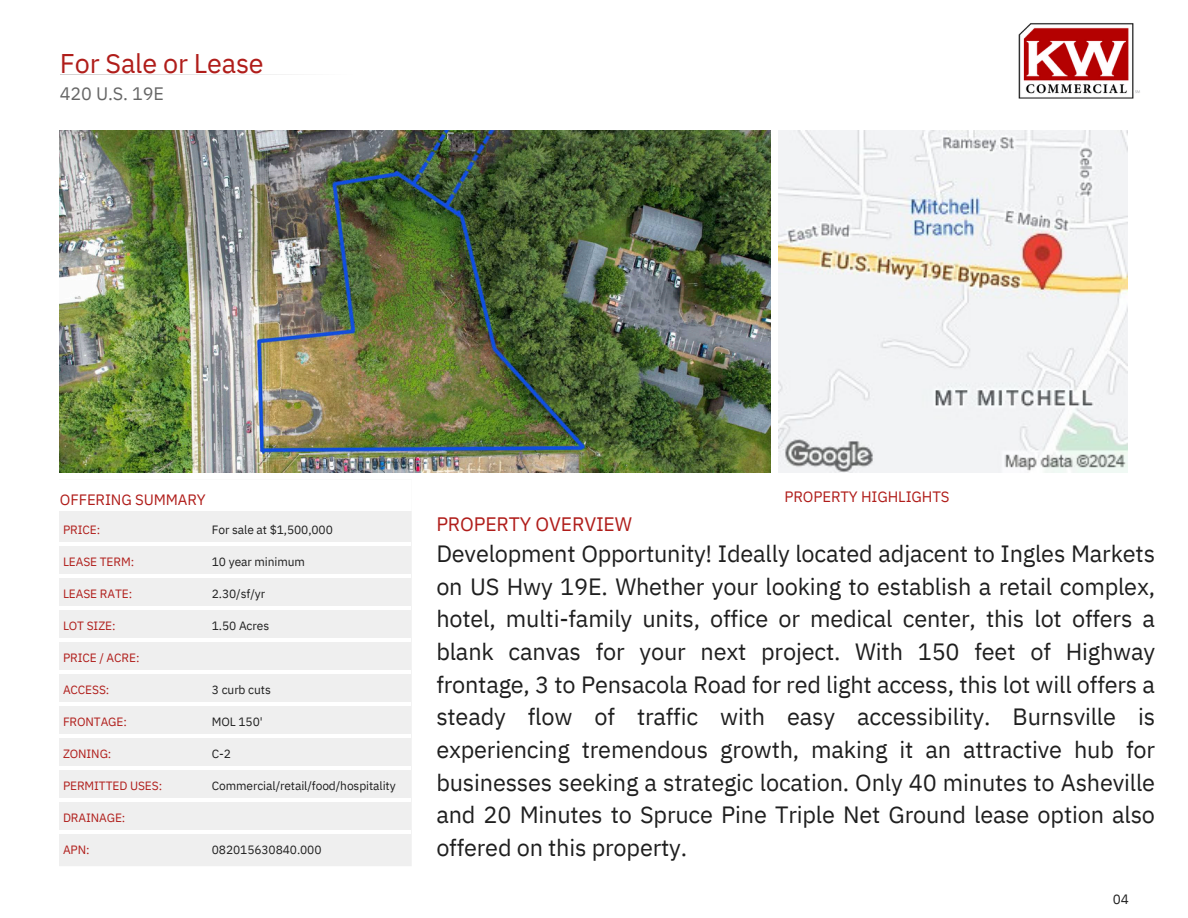
<style>
.page{position:relative;width:1188px;height:918px;background:#fff}
.page>*{position:absolute;margin:0;border:0;box-sizing:border-box;transform-origin:0 0}
.t1{font:27px "IBM Plex Sans";letter-spacing:-.01em;color:#b01d1a}
.t2{font:23.55px/32.7px "IBM Plex Sans";letter-spacing:-.01em;color:#1f1f1f;text-align:justify}
.t3{font:19.5px "IBM Plex Sans";letter-spacing:-.01em;color:#b01d1a}
.t4{font:18px "IBM Plex Sans";letter-spacing:-.01em;color:#666}
.t5{font:15px "IBM Plex Sans";letter-spacing:-.01em;color:#b01d1a}
.t6{font:13.5px "IBM Plex Sans";color:#1f1f1f}
.t7{font:12px "IBM Plex Sans";letter-spacing:-.01em;color:#1f1f1f}
.t8{font:12px "IBM Plex Sans";letter-spacing:-.01em;color:#b01d1a}
</style>
<div class="page">
<img style="left:1019px;top:23px;width:121px;height:76px">
<img style="left:60px;top:131px;width:711px;height:342px">
<img style="left:779px;top:131px;width:349px;height:342px">
<div style="left:59px;top:511px;width:353px;height:355px;background:#efefef"></div>
<hr style="left:60px;top:542px;width:351px;height:3px;background:#fff">
<hr style="left:60px;top:574px;width:351px;height:3px;background:#fff">
<hr style="left:60px;top:606px;width:351px;height:3px;background:#fff">
<hr style="left:60px;top:638px;width:351px;height:3px;background:#fff">
<hr style="left:60px;top:670px;width:351px;height:3px;background:#fff">
<hr style="left:60px;top:702px;width:351px;height:3px;background:#fff">
<hr style="left:60px;top:734px;width:351px;height:3px;background:#fff">
<hr style="left:60px;top:766px;width:351px;height:3px;background:#fff">
<hr style="left:60px;top:798px;width:351px;height:3px;background:#fff">
<hr style="left:60px;top:830px;width:351px;height:3px;background:#fff">
<p class="t1" style="left:60px;top:45px;width:205px">For Sale or Lease</p>
<p class="t4" style="left:60px;top:81px;width:105px">420 U.S. 19E</p>
<h3 class="t5" style="left:60px;top:490px;width:147px">OFFERING SUMMARY</h3>
<h4 class="t7" style="left:212px;top:521px;width:123px">For sale at $1,500,000</h4>
<h4 class="t7" style="left:212px;top:553px;width:95px">10 year minimum</h4>
<p class="t7" style="left:212px;top:585px;width:55px">2.30/sf/yr</p>
<h4 class="t7" style="left:212px;top:618px;width:59px">1.50 Acres</h4>
<h4 class="t8" style="left:63px;top:521px;width:39px">PRICE:</h4>
<p class="t8" style="left:63px;top:553px;width:73px">LEASE TERM:</p>
<h4 class="t8" style="left:63px;top:585px;width:71px">LEASE RATE:</h4>
<p class="t8" style="left:63px;top:618px;width:54px">LOT SIZE:</p>
<h4 class="t8" style="left:63px;top:650px;width:78px">PRICE / ACRE:</h4>
<p class="t8" style="left:63px;top:682px;width:48px">ACCESS:</p>
<h4 class="t8" style="left:63px;top:714px;width:65px">FRONTAGE:</h4>
<h4 class="t8" style="left:63px;top:746px;width:50px">ZONING:</h4>
<p class="t8" style="left:63px;top:778px;width:101px">PERMITTED USES:</p>
<h4 class="t8" style="left:63px;top:810px;width:64px">DRAINAGE:</h4>
<h4 class="t8" style="left:63px;top:842px;width:28px">APN:</h4>
<h4 class="t7" style="left:212px;top:842px;width:111px">082015630840.000</h4>
<h4 class="t7" style="left:212px;top:682px;width:60px">3 curb cuts</h4>
<p class="t7" style="left:212px;top:714px;width:52px">MOL 150'</p>
<h3 class="t7" style="left:212px;top:746px;width:21px">C-2</h3>
<h2 class="t7" style="left:212px;top:778px;width:185px">Commercial/retail/food/hospitality</h2>
<p class="t5" style="left:784px;top:487px;width:167px">PROPERTY HIGHLIGHTS</p>
<h4 class="t3" style="left:436px;top:511px;width:197px">PROPERTY OVERVIEW</h4>
<h4 class="t2" style="left:436px;top:537px;width:720px">Development Opportunity! Ideally located adjacent to Ingles Markets on US Hwy 19E. Whether your looking to establish a retail complex, hotel, multi-family units, office or medical center, this lot offers a blank canvas for your next project. With 150 feet of Highway frontage, 3 to Pensacola Road for red light access, this lot will offers a steady flow of traffic with easy accessibility. Burnsville is experiencing tremendous growth, making it an attractive hub for businesses seeking a strategic location. Only 40 minutes to Asheville and 20 Minutes to Spruce Pine Triple Net Ground lease option also offered on this property.</h4>
<p class="t6" style="left:1113px;top:890px;width:18px">04</p>
</div>
